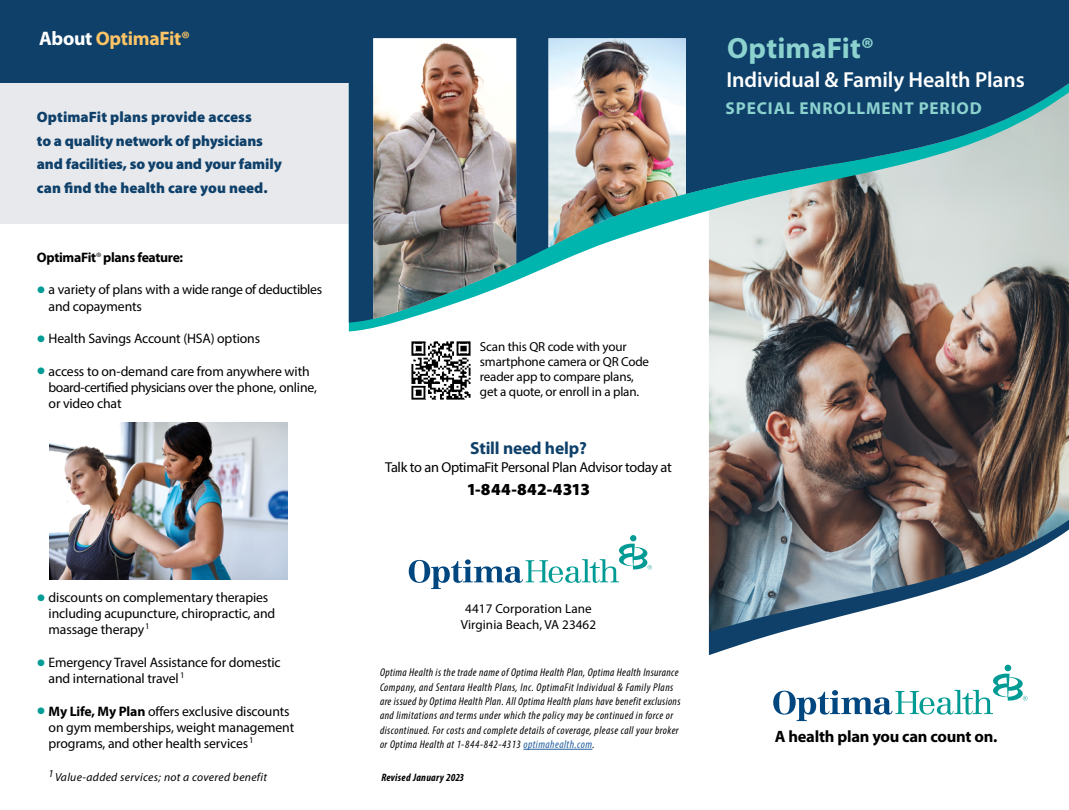
<style>
.page{position:relative;width:1069px;height:810px;background:#fff}
.page>*{position:absolute;margin:0;border:0;box-sizing:border-box;transform-origin:0 0}
.t1{font:700 29.38px "Myriad Pro";letter-spacing:.005em;color:#8cd2ce}
.t2{font:600 21.75px "Myriad Pro";letter-spacing:-.005em;color:#fff}
.t3{font:700 19.62px "Myriad Pro";letter-spacing:-.015em;color:#fec465}
.t4{font:700 17.5px "Myriad Pro";letter-spacing:-.01em;color:#0e406a}
.t5{font:700 17.25px "Myriad Pro";letter-spacing:.05em;color:#8cd2ce}
.t6{font:900 16.88px "Myriad Pro";letter-spacing:.02em;color:#000}
.t7{font:700 16.5px "Myriad Pro";letter-spacing:-.015em;color:#000}
.t8{font:900 15px/23.8px "Myriad Pro";letter-spacing:-.01em;color:#0e406a}
.t9{font:14.38px "Myriad Pro";letter-spacing:-.025em;color:#000}
.t10{font:13.75px/16.2px "Myriad Pro";letter-spacing:-.01em;color:#000}
.t11{font:700 13.75px "Myriad Pro";letter-spacing:-.025em;color:#000}
.t12{font:13.12px/16.2px "Myriad Pro";letter-spacing:.005em;color:#000;text-align:center}
.t13{font:13px/15px "Myriad Pro";letter-spacing:-.015em;color:#000}
.t14{font:italic 11.62px "Myriad Pro";letter-spacing:.025em;color:#000}
.t15{font:italic condensed 11.25px/14.4px "Myriad Pro";letter-spacing:.04em;color:#000}
.t16{font:italic 700 condensed 10.75px "Myriad Pro";letter-spacing:.025em;color:#000}
.s1{color:#fff}
.s2{font-weight:300}
.s3{font-weight:900;font-size:23.75px;color:#009c95}
.s4{font-weight:700}
.s5{color:#215e9e}
</style>
<div class="page">
<div style="left:0;top:58px;width:349px;height:166px;background:#e7e9ec"></div>
<img style="left:709px;top:331px;width:360px;height:160px">
<svg style="left:349px;top:323px;width:720px;height:8px"></svg>
<img style="left:709px;top:491px;width:360px;height:164px">
<svg style="left:349px;top:0;width:720px;height:323px;background:#5e7d8f"></svg>
<img style="left:373px;top:38px;width:143px;height:281px">
<svg style="left:409px;top:535px;width:243px;height:54px"></svg>
<div style="left:1004px;top:665px;width:7px;height:6px;background:#009b94;border-radius:50%"></div>
<svg style="left:773px;top:674px;width:254px;height:47px"></svg>
<img style="left:548px;top:38px;width:199px;height:209px">
<div style="left:0;top:0;width:349px;height:82px;background:#0e406a"></div>
<hr style="left:523px;top:749px;width:69px;height:1px;background:#215e9e">
<img style="left:49px;top:422px;width:239px;height:158px">
<img style="left:411px;top:341px;width:60px;height:59px">
<h3 class="t3" style="left:39px;top:26px;width:152px"><span class="s1">About</span> OptimaFit®</h3>
<p class="t8" style="left:37px;top:105px;width:246px">OptimaFit plans provide access<br>to a quality network of physicians and facilities, so you and your family can find the health care you need.</p>
<p class="t11" style="left:37px;top:248px;width:148px">OptimaFit<span class="s2">®</span> plans feature:</p>
<p class="t10" style="left:49px;top:281px;width:275px;text-indent:-12px"><span class="s3">•</span> a variety of plans with a wide range of deductibles and copayments</p>
<p class="t10" style="left:37px;top:330px;width:225px"><span class="s3">•</span> Health Savings Account (HSA) options</p>
<p class="t10" style="left:49px;top:363px;width:270px;text-indent:-12px"><span class="s3">•</span> access to on-demand care from anywhere with board-certified physicians over the phone, online, or video chat</p>
<p class="t10" style="left:49px;top:589px;width:228px;text-indent:-12px"><span class="s3">•</span> discounts on complementary therapies including acupuncture, chiropractic, and massage therapy <sup>1</sup></p>
<p class="t10" style="left:49px;top:654px;width:234px;text-indent:-12px"><span class="s3">•</span> Emergency Travel Assistance for domestic and international travel <sup>1</sup></p>
<p class="t10" style="left:49px;top:703px;width:247px;text-indent:-12px"><span class="s3">•</span> <span class="s4">My Life, My Plan</span> offers exclusive discounts on gym memberships, weight management programs, and other health services <sup>1</sup></p>
<p class="t14" style="left:49px;top:770px;width:220px"><sup>1</sup>Value-added services; not a covered benefit</p>
<h1 class="t1" style="left:727px;top:29px;width:149px">OptimaFit®</h1>
<h2 class="t2" style="left:726px;top:66px;width:300px">Individual &amp; Family Health Plans</h2>
<p class="t5" style="left:725px;top:96px;width:258px">SPECIAL ENROLLMENT PERIOD</p>
<p class="t13" style="left:480px;top:339px;width:171px">Scan this QR code with your smartphone camera or QR Code reader app to compare plans, get a quote, or enroll in a plan.</p>
<p class="t4" style="left:470px;top:436px;width:118px">Still need help?</p>
<p class="t9" style="left:385px;top:459px;width:288px">Talk to an OptimaFit Personal Plan Advisor today at</p>
<p class="t6" style="left:467px;top:480px;width:125px">1-844-842-4313</p>
<p class="t12" style="left:461px;top:600px;width:137px">4417 Corporation Lane<br>Virginia Beach, VA 23462</p>
<p class="t15" style="left:380px;top:665px;width:302px">Optima Health is the trade name of Optima Health Plan, Optima Health Insurance Company, and Sentara Health Plans, Inc. OptimaFit Individual &amp; Family Plans are issued by Optima Health Plan. All Optima Health plans have benefit exclusions and limitations and terms under which the policy may be continued in force or discontinued. For costs and complete details of coverage, please call your broker or Optima Health at 1-844-842-4313 <span class="s5">optimahealth.com</span>.</p>
<p class="t16" style="left:381px;top:771px;width:84px">Revised January 2023</p>
<p class="t7" style="left:775px;top:726px;width:224px">A health plan you can count on.</p>
</div>
